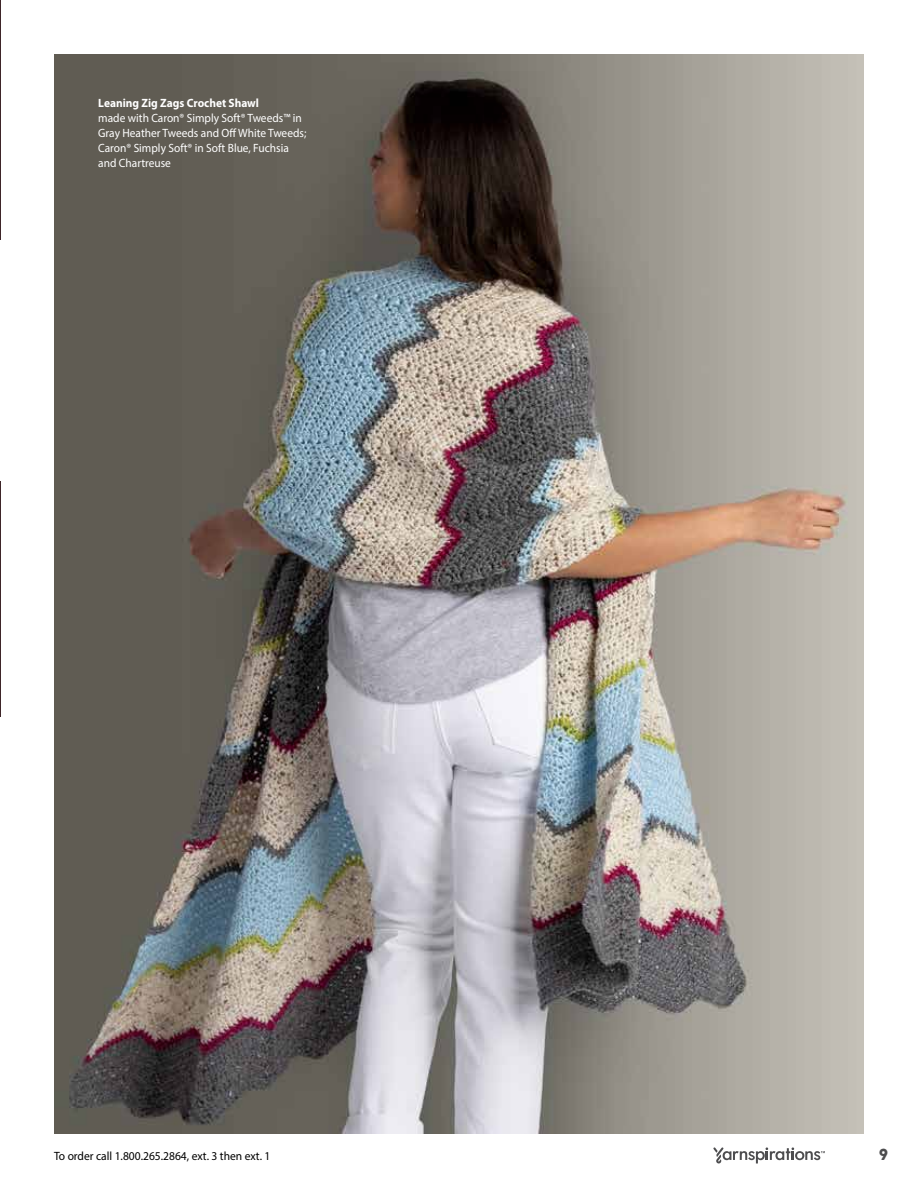
<style>
.page{position:relative;width:918px;height:1188px;background:#fff}
.page>*{position:absolute;margin:0;border:0;box-sizing:border-box;transform-origin:0 0}
.t1{font:15px "Katahdin Round";color:#4d4d4f}
.t2{font:12px/15px "Myriad Pro";color:#fff;scale:.95 1}
.t3{font:12px "Myriad Pro";color:#000;scale:.96 1}
.t4{font:700 12px "Myriad Pro";color:#fff;scale:.95 1}
</style>
<div class="page">
<hr style="left:0;top:0;width:1px;height:239px;background:#3e2529">
<hr style="left:0;top:481px;width:1px;height:236px;background:#3e2529">
<svg style="left:713px;top:1147px;width:112px;height:16px"></svg>
<img style="left:54px;top:54px;width:810px;height:1080px">
<p class="t4" style="left:98px;top:95px;width:171px">Leaning Zig Zags Crochet Shawl</p>
<p class="t2" style="left:98px;top:111px;width:221px">made with Caron® Simply Soft® Tweeds™ in Gray Heather Tweeds and Off White Tweeds; Caron® Simply Soft® in Soft Blue, Fuchsia and Chartreuse</p>
<p class="t3" style="left:54px;top:1149px;width:227px">To order call 1.800.265.2864, ext. 3 then ext. 1</p>
<p class="t1" style="left:879px;top:1146px;width:11px">9</p>
</div>
